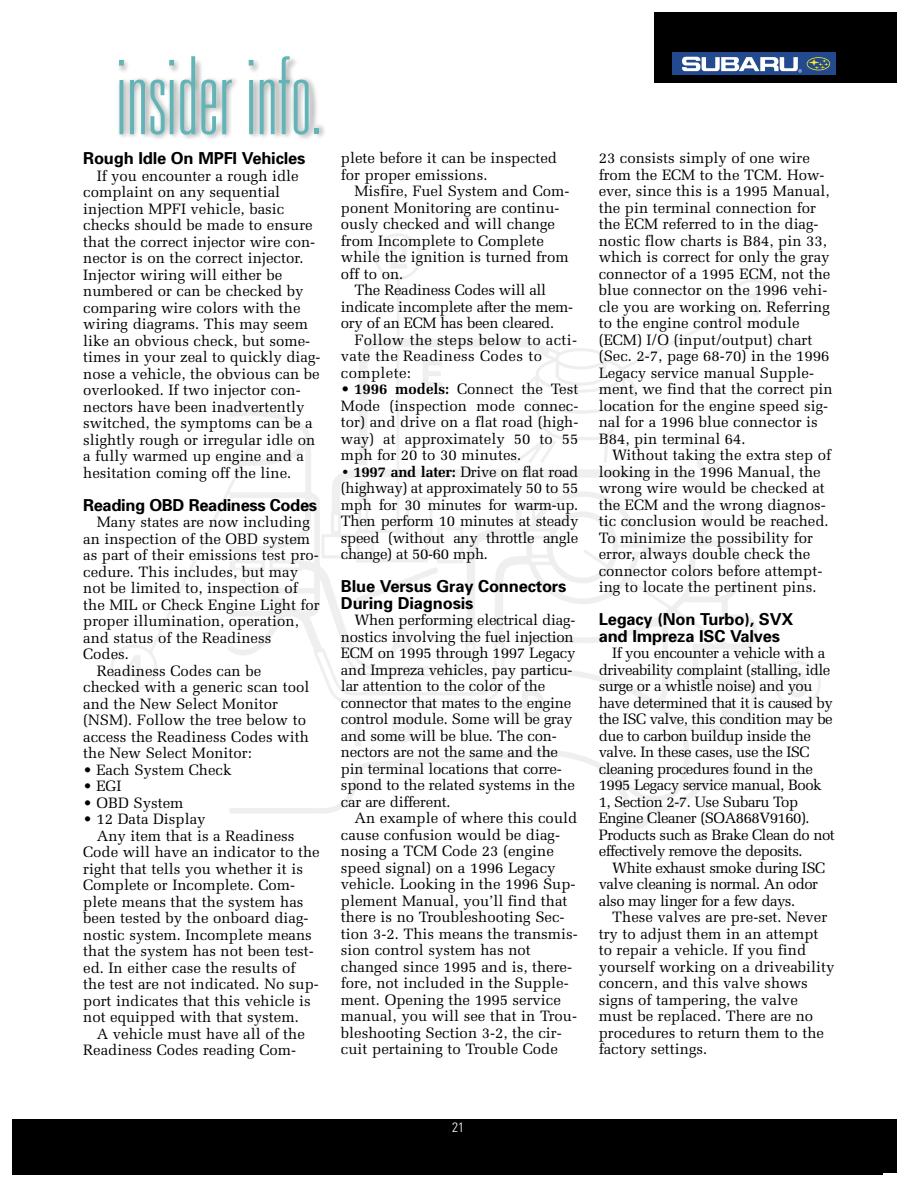
<style>
.page{position:relative;width:918px;height:1188px;background:#fff}
.page>*{position:absolute;margin:0;border:0;box-sizing:border-box;transform-origin:0 0}
.t1{font:100 ultra-condensed 108px "Univers";color:#62b4b7}
.t2{font:700 16.5px/16.5px "Univers";letter-spacing:-.01em;color:#000}
.t3{font:15px/16.5px "Melior";color:#000}
.t4{font:15px/16.5px "Melior";letter-spacing:-.035em;color:#000}
.t5{font:15px "Melior";letter-spacing:-.02em;color:#000}
.t6{font:15px "Melior";letter-spacing:.02em;color:#000}
.t7{font:300 condensed 13.5px "Univers";color:#fff}
.s1{font-weight:700}
</style>
<div class="page">
<div style="left:33px;top:1119px;width:864px;height:54px;background:#000"></div>
<div style="left:654px;top:12px;width:243px;height:71px;background:#000"></div>
<div style="left:673px;top:53px;width:163px;height:22px;background:#23498e"></div>
<svg style="left:682px;top:57px;width:148px;height:16px"></svg>
<div style="left:12px;top:1119px;width:21px;height:55px;background:#000"></div>
<img style="left:118px;top:58px;width:207px;height:81px">
<h1 class="t1" style="left:116px;top:56px;width:207px">insider info.</h1>
<p class="t2" style="left:83px;top:151px;width:224px">Rough Idle On MPFI Vehicles</p>
<p class="t3" style="left:83px;top:169px;width:239px;text-indent:14px">If you encounter a rough idle complaint on any sequential injection MPFI vehicle, basic checks should be made to ensure that the correct injector wire con&shy;nector is on the correct injector.<br>Injector wiring will either be numbered or can be checked by comparing wire colors with the wiring diagrams. This may seem like an obvious check, but some&shy;times in your zeal to quickly diag&shy;nose a vehicle, the obvious can be overlooked. If two injector con&shy;nectors have been inadvertently switched, the symptoms can be a slightly rough or irregular idle on a fully warmed up engine and a hesitation coming off the line.</p>
<p class="t2" style="left:83px;top:498px;width:235px">Reading OBD Readiness Codes</p>
<p class="t3" style="left:97px;top:515px;width:215px">Many states are now including</p>
<p class="t3" style="left:83px;top:532px;width:229px">an inspection of the OBD system</p>
<p class="t3" style="left:83px;top:548px;width:237px">as part of their emissions test pro-</p>
<p class="t3" style="left:83px;top:565px;width:216px">cedure. This includes, but may</p>
<p class="t3" style="left:83px;top:581px;width:216px">not be limited to, inspection of</p>
<p class="t3" style="left:83px;top:598px;width:238px">the MIL or Check Engine Light for</p>
<p class="t3" style="left:83px;top:614px;width:217px">proper illumination, operation,</p>
<p class="t3" style="left:83px;top:631px;width:190px">and status of the Readiness</p>
<p class="t3" style="left:83px;top:647px;width:47px">Codes.</p>
<p class="t3" style="left:97px;top:664px;width:166px">Readiness Codes can be</p>
<p class="t3" style="left:83px;top:680px;width:228px">checked with a generic scan tool</p>
<p class="t3" style="left:83px;top:697px;width:196px">and the New Select Monitor</p>
<p class="t3" style="left:83px;top:713px;width:224px">(NSM). Follow the tree below to</p>
<p class="t3" style="left:83px;top:730px;width:227px">access the Readiness Codes with</p>
<p class="t3" style="left:83px;top:746px;width:170px">the New Select Monitor:</p>
<p class="t3" style="left:83px;top:763px;width:150px">• Each System Check</p>
<p class="t3" style="left:83px;top:779px;width:40px">• EGI</p>
<p class="t3" style="left:83px;top:796px;width:102px">• OBD System</p>
<p class="t3" style="left:83px;top:812px;width:124px">• 12 Data Display</p>
<p class="t3" style="left:97px;top:829px;width:199px">Any item that is a Readiness</p>
<p class="t3" style="left:83px;top:845px;width:238px">Code will have an indicator to the</p>
<p class="t3" style="left:83px;top:862px;width:221px">right that tells you whether it is</p>
<p class="t3" style="left:83px;top:878px;width:214px">Complete or Incomplete. Com-</p>
<p class="t3" style="left:83px;top:895px;width:222px">plete means that the system has</p>
<p class="t3" style="left:83px;top:911px;width:227px">been tested by the onboard diag-</p>
<p class="t3" style="left:83px;top:928px;width:230px">nostic system. Incomplete means</p>
<p class="t3" style="left:83px;top:944px;width:232px">that the system has not been test-</p>
<p class="t3" style="left:83px;top:961px;width:214px">ed. In either case the results of</p>
<p class="t3" style="left:83px;top:977px;width:237px">the test are not indicated. No sup-</p>
<p class="t3" style="left:83px;top:994px;width:229px">port indicates that this vehicle is</p>
<p class="t3" style="left:83px;top:1010px;width:217px">not equipped with that system.</p>
<p class="t3" style="left:97px;top:1027px;width:210px">A vehicle must have all of the</p>
<p class="t3" style="left:83px;top:1043px;width:214px">Readiness Codes reading Com-</p>
<p class="t3" style="left:341px;top:151px;width:218px">plete before it can be inspected for proper emissions.</p>
<p class="t3" style="left:354px;top:184px;width:216px">Misfire, Fuel System and Com-</p>
<p class="t3" style="left:341px;top:201px;width:220px">ponent Monitoring are continu-</p>
<p class="t3" style="left:341px;top:217px;width:216px">ously checked and will change</p>
<p class="t3" style="left:341px;top:234px;width:204px">from Incomplete to Complete</p>
<p class="t3" style="left:341px;top:250px;width:229px">while the ignition is turned from</p>
<p class="t3" style="left:341px;top:267px;width:64px">off to on.</p>
<p class="t5" style="left:354px;top:284px;width:193px">The Readiness Codes will all</p>
<p class="t5" style="left:341px;top:301px;width:234px">indicate incomplete after the mem-</p>
<p class="t5" style="left:341px;top:317px;width:215px">ory of an ECM has been cleared.</p>
<p class="t6" style="left:354px;top:334px;width:224px">Follow the steps below to acti-</p>
<p class="t6" style="left:341px;top:350px;width:203px">vate the Readiness Codes to</p>
<p class="t6" style="left:341px;top:367px;width:72px">complete:</p>
<p class="t3" style="left:341px;top:382px;width:239px;text-align:justify">• <span class="s1">1996 models:</span> Connect the Test Mode (inspection mode connec&shy;tor) and drive on a flat road (high&shy;way) at approximately 50 to 55 mph for 20 to 30 minutes.</p>
<p class="t3" style="left:341px;top:465px;width:239px;text-align:justify"><span class="s1">• 1997 and later:</span> Drive on flat road (highway) at approximately 50 to 55 mph for 30 minutes for warm-up.<br>Then perform 10 minutes at steady speed (without any throttle angle change) at 50-60 mph.</p>
<p class="t2" style="left:341px;top:580px;width:227px">Blue Versus Gray Connectors<br>During Diagnosis</p>
<p class="t3" style="left:341px;top:613px;width:236px;text-indent:14px">When performing electrical diag&shy;nostics involving the fuel injection<br>ECM on 1995 through 1997 Legacy and Impreza vehicles, pay particu&shy;lar attention to the color of the connector that mates to the engine control module. Some will be gray and some will be blue. The con&shy;nectors are not the same and the pin terminal locations that corre&shy;spond to the related systems in the car are different.</p>
<p class="t3" style="left:341px;top:811px;width:239px;text-indent:14px">An example of where this could cause confusion would be diag&shy;nosing a TCM Code 23 (engine speed signal) on a 1996 Legacy vehicle. Looking in the 1996 Sup&shy;plement Manual, you’ll find that there is no Troubleshooting Sec&shy;tion 3-2. This means the transmis&shy;sion control system has not changed since 1995 and is, there&shy;fore, not included in the Supple&shy;ment. Opening the 1995 service manual, you will see that in Trou&shy;bleshooting Section 3-2, the cir&shy;cuit pertaining to Trouble Code</p>
<p class="t3" style="left:599px;top:151px;width:236px">23 consists simply of one wire from the ECM to the TCM. How&shy;ever, since this is a 1995 Manual, the pin terminal connection for the ECM referred to in the diag&shy;nostic flow charts is B84, pin 33, which is correct for only the gray connector of a 1995 ECM, not the blue connector on the 1996 vehi&shy;cle you are working on. Referring to the engine control module (ECM) I/O (input/output) chart (Sec. 2-7, page 68-70) in the 1996<br>Legacy service manual Supple&shy;ment, we find that the correct pin location for the engine speed sig&shy;nal for a 1996 blue connector is<br>B84, pin terminal 64.</p>
<p class="t3" style="left:599px;top:448px;width:234px;text-indent:14px">Without taking the extra step of looking in the 1996 Manual, the wrong wire would be checked at the ECM and the wrong diagnos&shy;tic conclusion would be reached.<br>To minimize the possibility for error, always double check the connector colors before attempt&shy;ing to locate the pertinent pins.</p>
<p class="t2" style="left:599px;top:613px;width:196px">Legacy (Non Turbo), SVX and Impreza ISC Valves</p>
<p class="t4" style="left:599px;top:646px;width:238px;text-indent:14px">If you encounter a vehicle with a driveability complaint (stalling, idle surge or a whistle noise) and you have determined that it is caused by the ISC valve, this condition may be due to carbon buildup inside the valve. In these cases, use the ISC cleaning procedures found in the 1995 Legacy service manual, Book 1, Section 2-7. Use Subaru Top Engine Cleaner (SOA868V9160).<br>Products such as Brake Clean do not effectively remove the deposits.</p>
<p class="t4" style="left:599px;top:861px;width:228px;text-indent:14px">White exhaust smoke during ISC valve cleaning is normal. An odor also may linger for a few days.</p>
<p class="t3" style="left:599px;top:910px;width:237px;text-indent:14px">These valves are pre-set. Never try to adjust them in an attempt to repair a vehicle. If you find yourself working on a driveability concern, and this valve shows signs of tampering, the valve must be replaced. There are no procedures to return them to the factory settings.</p>
<p class="t7" style="left:452px;top:1122px;width:13px">21</p>
</div>
